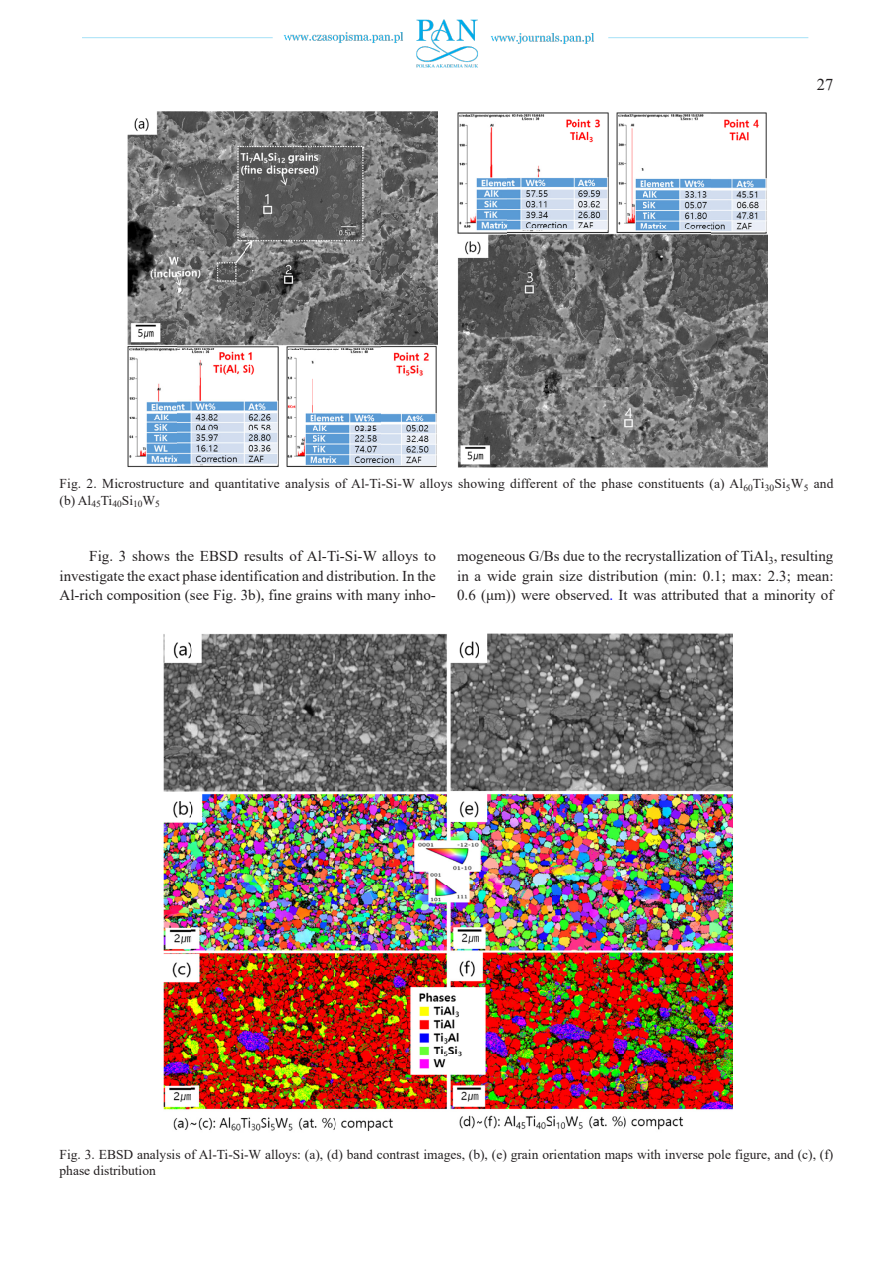
<style>
.page{position:relative;width:893px;height:1263px;background:#fff}
.page>*{position:absolute;margin:0;border:0;box-sizing:border-box;transform-origin:0 0}
.t1{font:16.5px "Times New Roman";color:#231f20}
.t2{font:15px/19.5px "Times New Roman";color:#231f20;text-align:justify}
.t3{font:13.5px/16.2px "Times New Roman";color:#231f20}
.s1{color:#00f}
</style>
<div class="page">
<img style="left:82px;top:19px;width:727px;height:49px">
<img style="left:127px;top:111px;width:311px;height:357px">
<img style="left:457px;top:112px;width:311px;height:355px">
<img style="left:163px;top:633px;width:569px;height:498px">
<p class="t1" style="left:817px;top:73px;width:18px">27</p>
<p class="t3" style="left:60px;top:475px;width:775px">Fig. 2. Microstructure and quantitative analysis of Al-Ti-Si-W alloys showing different of the phase constituents (a) Al<sub>60</sub>Ti<sub>30</sub>Si<sub>5</sub>W<sub>5</sub> and (b) Al<sub>45</sub>Ti<sub>40</sub>Si<sub>10</sub>W<sub>5</sub></p>
<p class="t2" style="left:60px;top:546px;width:378px;text-indent:30px">Fig. 3 shows the EBSD results of Al-Ti-Si-W alloys to investigate the exact phase identification and distribution. In the Al-rich composition (see Fig. 3b), fine grains with many inho-</p>
<p class="t2" style="left:457px;top:546px;width:379px">mogeneous G/Bs due to the recrystallization of TiAl<sub>3</sub>, resulting in a wide grain size distribution (min: 0.1; max: 2.3; mean:<br>0.6 (μm)) were observed<span class="s1">.</span> It was attributed that a minority of</p>
<p class="t3" style="left:60px;top:1146px;width:775px">Fig. 3. EBSD analysis of Al-Ti-Si-W alloys: (a), (d) band contrast images, (b), (e) grain orientation maps with inverse pole figure, and (c), (f) phase distribution</p>
</div>
